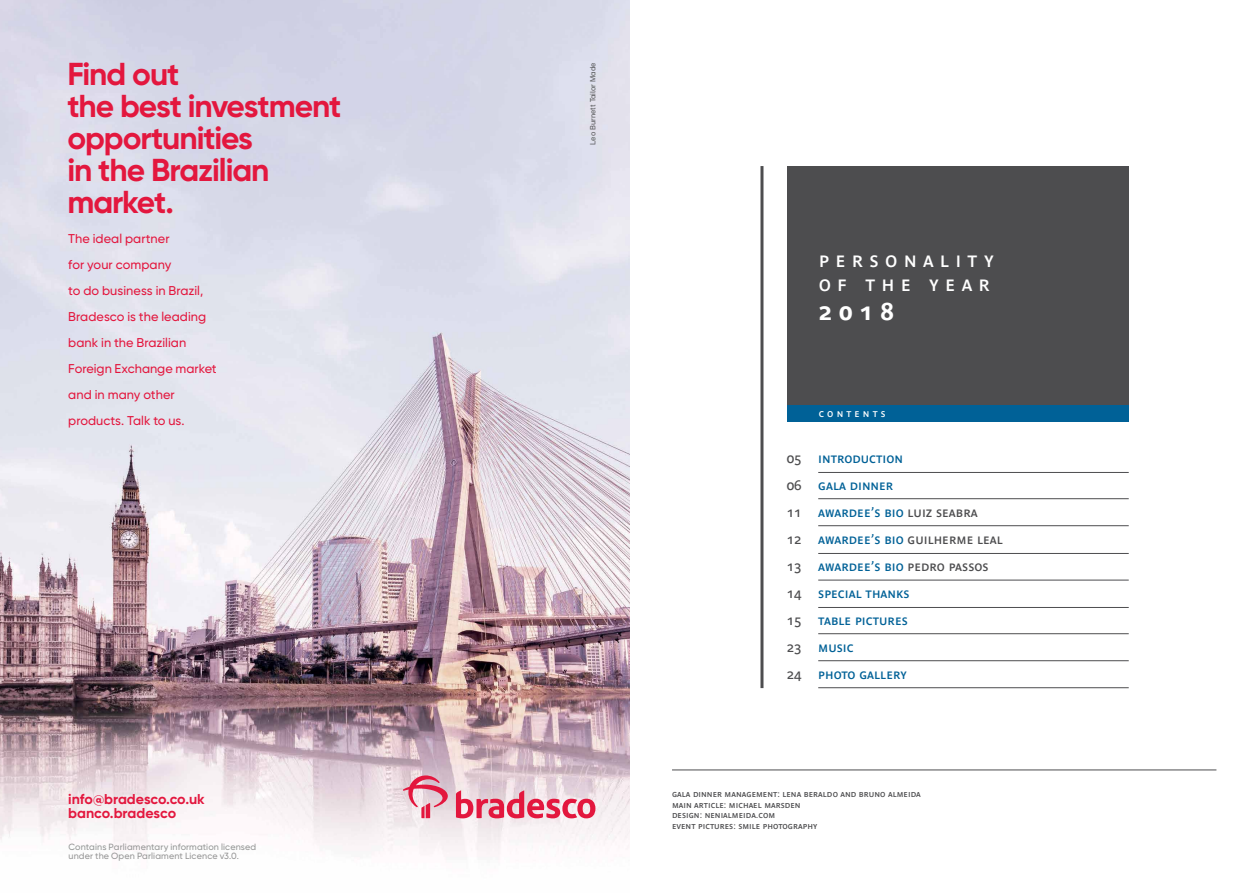
<style>
.page{position:relative;width:1259px;height:893px;background:#fff}
.page>*{position:absolute;margin:0;border:0;box-sizing:border-box;transform-origin:0 0}
.t1{font:700 31.65px/32px "Gilroy";letter-spacing:-.035em;color:#e3173e}
.t2{font:700 24px "Parisine Caps";color:#fff}
.t3{font:20.7px/24.9px "Parisine Caps";letter-spacing:.3em;color:#fff}
.t4{font:700 14.25px/14.4px "Gilroy";letter-spacing:-.005em;color:#e3173e}
.t5{font:13.5px/27px "Parisine Caps";color:#006197}
.t6{font:13.5px/27px "Parisine Caps";color:#4d4d4f;text-align:justify}
.t7{font:500 12.75px/26px "Gilroy";letter-spacing:.005em;color:#e3173e}
.t8{font:10.5px "Parisine Caps";letter-spacing:.3em;color:#fff}
.t9{font:9px/10.5px "Parisine Caps";color:#4d4d4f}
.t10{font:500 9px/9px "Gilroy";letter-spacing:.015em;color:#959595}
.t11{font:7.5px "AG Schoolbook Regular A";color:#58595b}
.s1{color:#4d4d4f}
</style>
<div class="page">
<div style="left:787px;top:404px;width:341px;height:17px;background:#006197"></div>
<div style="left:787px;top:166px;width:341px;height:238px;background:#4d4d4f"></div>
<hr style="left:818px;top:525px;width:310px;height:1px;background:#4d4d4f">
<hr style="left:818px;top:553px;width:310px;height:1px;background:#4d4d4f">
<hr style="left:818px;top:580px;width:310px;height:1px;background:#4d4d4f">
<hr style="left:818px;top:607px;width:310px;height:1px;background:#4d4d4f">
<hr style="left:818px;top:633px;width:310px;height:1px;background:#4d4d4f">
<hr style="left:818px;top:660px;width:310px;height:1px;background:#4d4d4f">
<hr style="left:818px;top:687px;width:310px;height:1px;background:#4d4d4f">
<hr style="left:818px;top:498px;width:310px;height:1px;background:#4d4d4f">
<hr style="left:818px;top:472px;width:310px;height:1px;background:#4d4d4f">
<hr style="left:760px;top:166px;width:3px;height:522px;background:#4d4d4f">
<hr style="left:672px;top:770px;width:544px;height:1px;background:#4d4d4f">
<img style="left:0;top:0;width:629px;height:855px">
<svg style="left:456px;top:790px;width:139px;height:28px"></svg>
<svg style="left:403px;top:775px;width:45px;height:43px"></svg>
<h1 class="t1" style="left:67px;top:58px;width:275px">Find out<br>the best investment opportunities<br>in the Brazilian market.</h1>
<p class="t7" style="left:68px;top:225px;width:150px">The ideal partner<br>for your company<br>to do business in Brazil,<br>Bradesco is the leading bank in the Brazilian<br>Foreign Exchange market and in many other products. Talk to us.</p>
<p class="t4" style="left:68px;top:792px;width:138px">info@bradesco.co.uk banco.bradesco</p>
<p class="t10" style="left:68px;top:842px;width:189px">Contains Parliamentary information licensed under the Open Parliament Licence v3.0.</p>
<p class="t11" style="left:588px;top:145px;width:84px;rotate:-90deg">Leo Burnett Tailor Made</p>
<h3 class="t3" style="left:818px;top:247px;width:176px">personality of the year</h3>
<h2 class="t2" style="left:818px;top:298px;width:77px">2018</h2>
<p class="t6" style="left:787px;top:445px;width:17px">05<br>06<br>11<br>12<br>13<br>14<br>15<br>23<br>24</p>
<p class="t8" style="left:818px;top:407px;width:68px">contents</p>
<p class="t5" style="left:818px;top:445px;width:186px">introduction<br>gala dinner<br>awardee’s bio <span class="s1">luiz seabra </span>awardee’s bio <span class="s1">guilherme leal </span>awardee’s bio <span class="s1">pedro passos </span>special thanks<br>table pictures<br>music<br>photo gallery</p>
<p class="t9" style="left:672px;top:789px;width:250px">gala dinner management: lena beraldo and bruno almeida main article: michael marsden<br>design: nenialmeida.com<br>event pictures: smile photography</p>
</div>
